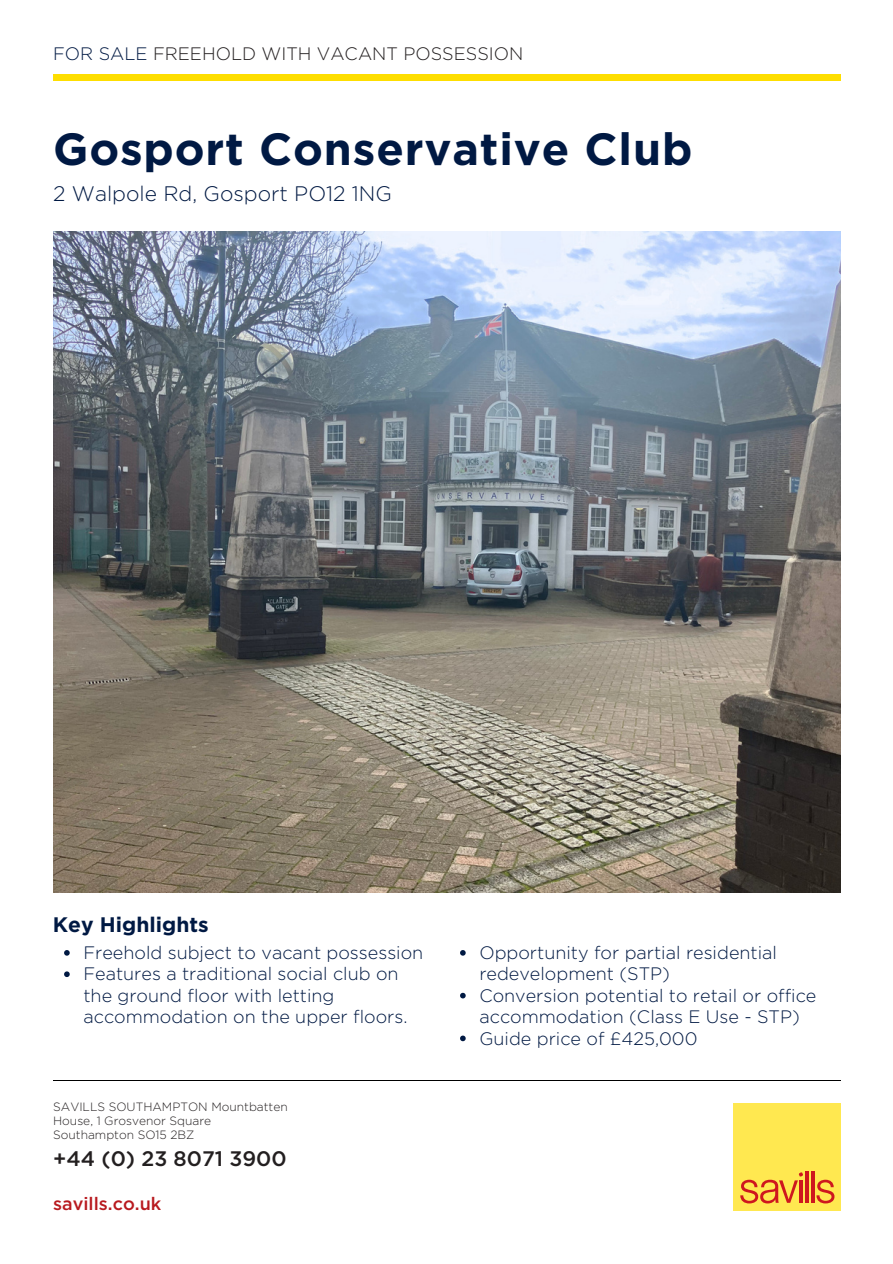
<style>
.page{position:relative;width:893px;height:1264px;background:#fff}
.page>*{position:absolute;margin:0;border:0;box-sizing:border-box;transform-origin:0 0}
.t1{font:700 45px "Gotham";letter-spacing:.02em;color:#001943}
.t2{font:300 21px "Gotham";color:#001943}
.t3{font:500 21px "Gotham";color:#231f20}
.t4{font:700 21px "Gotham";color:#001943}
.t5{font:300 18px/21.3px "Gotham";color:#001943}
.t6{font:300 18px "Gotham";color:#231f20}
.t7{font:500 18px "Gotham";color:#b81a1f}
.t8{font:300 12px/14px "Gotham";color:#231f20}
.s1{color:#001943}
</style>
<div class="page">
<img style="left:53px;top:232px;width:787px;height:660px">
<div style="left:53px;top:74px;width:787px;height:6px;background:#fede00"></div>
<div style="left:733px;top:1103px;width:107px;height:107px;background:#ffe850"></div>
<svg style="left:740px;top:1172px;width:63px;height:31px"></svg>
<hr style="left:799px;top:1180px;width:3px;height:22px;background:#ce171e">
<hr style="left:805px;top:1171px;width:3px;height:31px;background:#ce171e">
<hr style="left:811px;top:1171px;width:3px;height:31px;background:#ce171e">
<svg style="left:816px;top:1179px;width:18px;height:24px"></svg>
<hr style="left:53px;top:1079px;width:787px;height:1px;background:#000">
<svg style="left:64px;top:950px;width:6px;height:5px"></svg>
<svg style="left:64px;top:971px;width:6px;height:6px"></svg>
<svg style="left:460px;top:950px;width:5px;height:5px"></svg>
<svg style="left:460px;top:992px;width:5px;height:6px"></svg>
<svg style="left:460px;top:1035px;width:5px;height:6px"></svg>
<p class="t6" style="left:53px;top:43px;width:471px"><span class="s1">FOR SALE</span> FREEHOLD WITH VACANT POSSESSION</p>
<p class="t1" style="left:53px;top:121px;width:640px">Gosport Conservative Club</p>
<p class="t2" style="left:53px;top:181px;width:340px">2 Walpole Rd, Gosport PO12 1NG</p>
<p class="t4" style="left:53px;top:911px;width:157px">Key Highlights</p>
<p class="t5" style="left:83px;top:941px;width:341px">Freehold subject to vacant possession</p>
<p class="t5" style="left:83px;top:963px;width:325px">Features a traditional social club on the ground floor with letting accommodation on the upper floors.</p>
<h2 class="t8" style="left:53px;top:1099px;width:236px">SAVILLS SOUTHAMPTON Mountbatten<br>House, 1 Grosvenor Square<br>Southampton SO15 2BZ</h2>
<h1 class="t3" style="left:53px;top:1145px;width:235px">+44 (0) 23 8071 3900</h1>
<h1 class="t7" style="left:53px;top:1192px;width:110px">savills.co.uk</h1>
<p class="t5" style="left:479px;top:941px;width:299px">Opportunity for partial residential redevelopment (STP)</p>
<h1 class="t5" style="left:479px;top:984px;width:338px">Conversion potential to retail or office accommodation (Class E Use - STP)</h1>
<h3 class="t5" style="left:479px;top:1027px;width:219px">Guide price of £425,000</h3>
</div>
